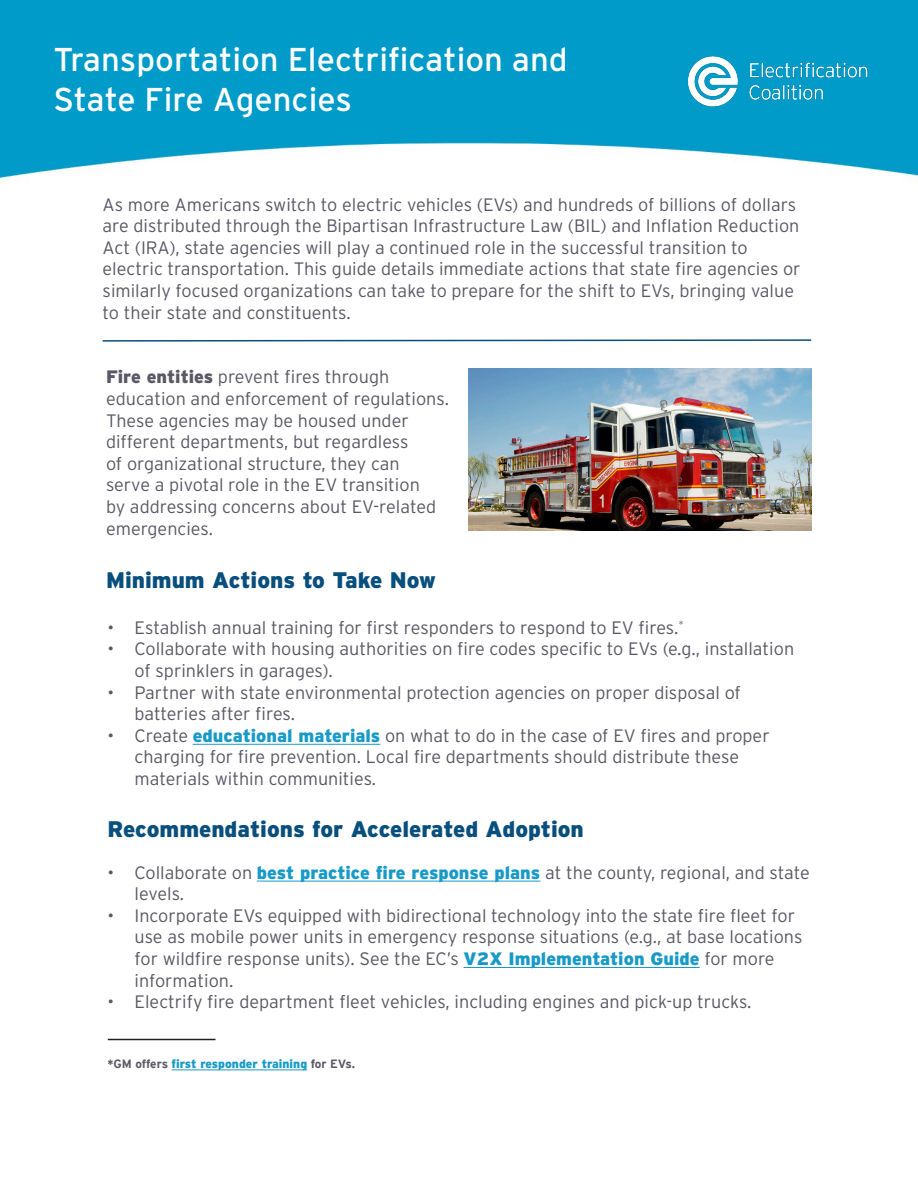
<style>
.page{position:relative;width:918px;height:1188px;background:#fff}
.page>*{position:absolute;margin:0;border:0;box-sizing:border-box;transform-origin:0 0}
.Header_1{font:33px "Interstate";color:#fff}
.t1{font:900 22.5px "Interstate";color:#094f7d}
.Paragraph_Style_1{font:300 18px/21.6px "Interstate";color:#595865}
.Footnote{font:900 12px "Interstate";color:#189ac9}
.s1{font-weight:900}
.s2{font-weight:900;color:#189ac9}
.s3{font-weight:700;color:#595865}
</style>
<div class="page">
<hr style="left:193px;top:744px;width:187px;height:1px;background:#189ac9">
<hr style="left:257px;top:881px;width:283px;height:1px;background:#189ac9">
<hr style="left:464px;top:967px;width:236px;height:1px;background:#189ac9">
<hr style="left:108px;top:1039px;width:108px;height:1px;background:#231f20">
<hr style="left:172px;top:1070px;width:135px;height:1px;background:#189ac9">
<img style="left:0;top:0;width:918px;height:179px">
<img style="left:678px;top:45px;width:199px;height:64px">
<svg style="left:102px;top:339px;width:710px;height:3px"></svg>
<img style="left:468px;top:369px;width:343px;height:162px">
<p class="Header_1" style="left:54px;top:41px;width:516px">Transportation Electrification and</p>
<p class="Header_1" style="left:54px;top:81px;width:300px">State Fire Agencies</p>
<p class="Paragraph_Style_1" style="left:103px;top:193px;width:700px">As more Americans switch to electric vehicles (EVs) and hundreds of billions of dollars are distributed through the Bipartisan Infrastructure Law (BIL) and Inflation Reduction Act (IRA), state agencies will play a continued role in the successful transition to electric transportation. This guide details immediate actions that state fire agencies or similarly focused organizations can take to prepare for the shift to EVs, bringing value to their state and constituents.</p>
<p class="Paragraph_Style_1" style="left:106px;top:366px;width:344px"><span class="s1">Fire entities</span> prevent fires through education and enforcement of regulations.<br>These agencies may be housed under different departments, but regardless<br>of organizational structure, they can<br>serve a pivotal role in the EV transition<br>by addressing concerns about EV-related emergencies.</p>
<p class="t1" style="left:106px;top:567px;width:331px">Minimum Actions to Take Now</p>
<p class="Paragraph_Style_1" style="left:108px;top:617px;width:578px">• Establish annual training for first responders to respond to EV fires.<sup>*</sup></p>
<p class="Paragraph_Style_1" style="left:135px;top:638px;width:661px;text-indent:-27px">• Collaborate with housing authorities on fire codes specific to EVs (e.g., installation of sprinklers in garages).</p>
<p class="Paragraph_Style_1" style="left:135px;top:681px;width:608px;text-indent:-27px">• Partner with state environmental protection agencies on proper disposal of batteries after fires.</p>
<p class="Paragraph_Style_1" style="left:135px;top:725px;width:637px;text-indent:-27px">• Create <span class="s2">educational materials</span> on what to do in the case of EV fires and proper charging for fire prevention. Local fire departments should distribute these materials within communities.</p>
<p class="t1" style="left:108px;top:817px;width:478px">Recommendations for Accelerated Adoption</p>
<p class="Paragraph_Style_1" style="left:135px;top:861px;width:677px;text-indent:-27px">• Collaborate on <span class="s2">best practice fire response plans</span> at the county, regional, and state levels.</p>
<p class="Paragraph_Style_1" style="left:135px;top:905px;width:669px;text-indent:-27px">• Incorporate EVs equipped with bidirectional technology into the state fire fleet for use as mobile power units in emergency response situations (e.g., at base locations for wildfire response units). See the EC’s <span class="s2">V2X Implementation Guide</span> for more information.</p>
<p class="Paragraph_Style_1" style="left:108px;top:991px;width:646px">• Electrify fire department fleet vehicles, including engines and pick-up trucks.</p>
<p class="Footnote" style="left:108px;top:1057px;width:249px"><span class="s3">*GM offers</span> first responder training <span class="s3">for EVs.</span></p>
</div>
